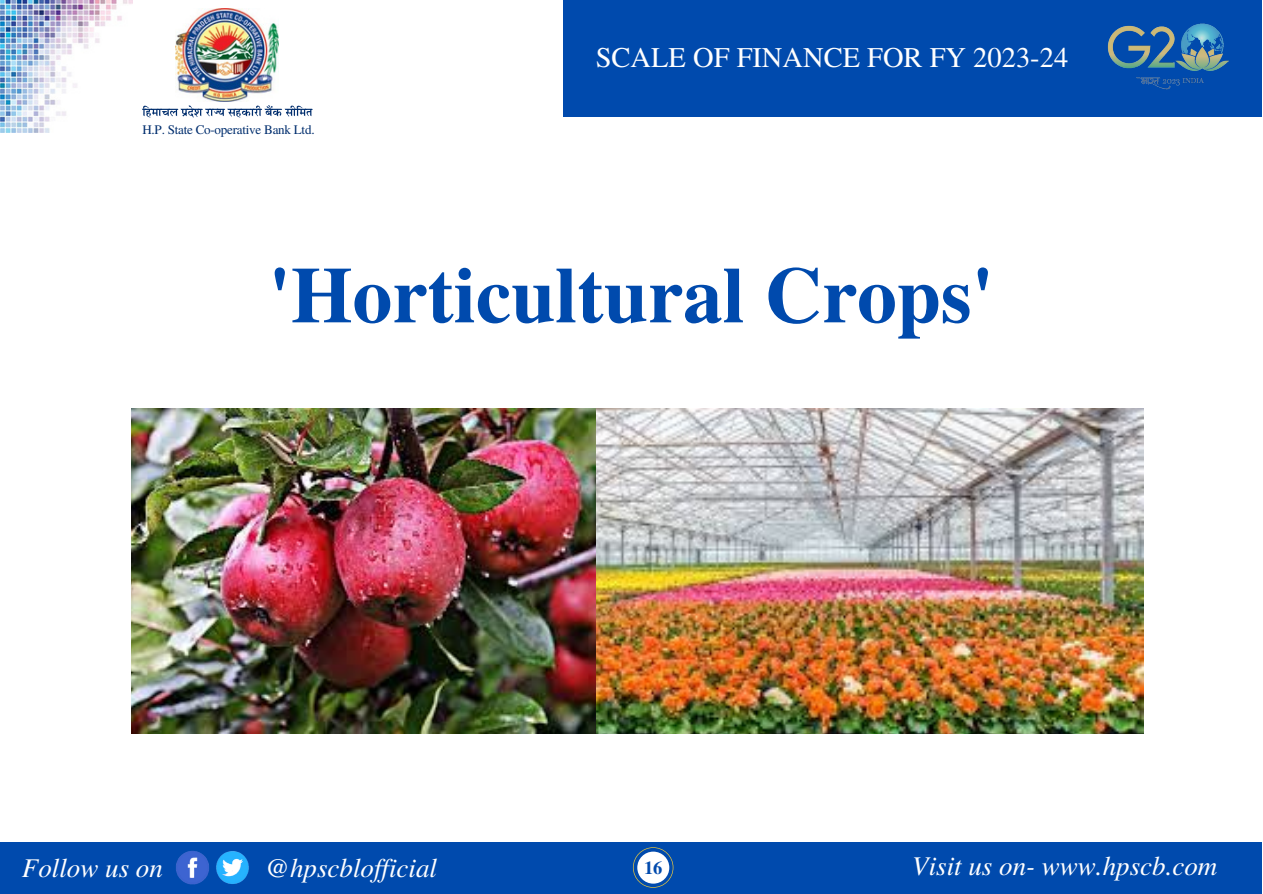
<style>
.page{position:relative;width:1263px;height:894px;background:#fff}
.page>*{position:absolute;margin:0;border:0;box-sizing:border-box;transform-origin:0 0}
.t1{font:700 79.35px "Te X Gyre Termes";color:#004aad}
.t2{font:28.5px "Te X Gyre Termes";color:#fff}
.t3{font:italic 27px "Te X Gyre Termes";color:#fff}
.t4{font:700 18.45px "Te X Gyre Termes";color:#004aad}
.t5{font:13.05px "Te X Gyre Termes";letter-spacing:-.02em;color:#002e6e}
</style>
<div class="page">
<img style="left:0;top:0;width:132px;height:132px">
<img style="left:176px;top:9px;width:103px;height:92px">
<svg style="left:142px;top:105px;width:171px;height:12px"></svg>
<div style="left:563px;top:0;width:699px;height:117px;background:#004aad"></div>
<img style="left:1107px;top:23px;width:122px;height:67px">
<div style="left:0;top:842px;width:1262px;height:51px;background:#004aad"></div>
<img style="left:216px;top:851px;width:33px;height:33px">
<img style="left:176px;top:850px;width:33px;height:35px">
<img style="left:132px;top:408px;width:1011px;height:325px">
<svg style="left:633px;top:847px;width:40px;height:40px"></svg>
<div style="left:637px;top:851px;width:32px;height:32px;background:#fff;border-radius:50%"></div>
<p class="t5" style="left:142px;top:120px;width:174px">H.P. State Co-operative Bank Ltd.</p>
<p class="t2" style="left:596px;top:37px;width:474px">SCALE OF FINANCE FOR FY 2023-24</p>
<h1 class="t1" style="left:269px;top:233px;width:727px">'Horticultural Crops'</h1>
<p class="t3" style="left:22px;top:848px;width:142px">Follow us on</p>
<p class="t3" style="left:265px;top:848px;width:173px">@hpscblof icial</p>
<p class="t4" style="left:644px;top:853px;width:20px">16</p>
<p class="t3" style="left:912px;top:845px;width:307px">Visit us on- www.hpscb.com</p>
</div>
